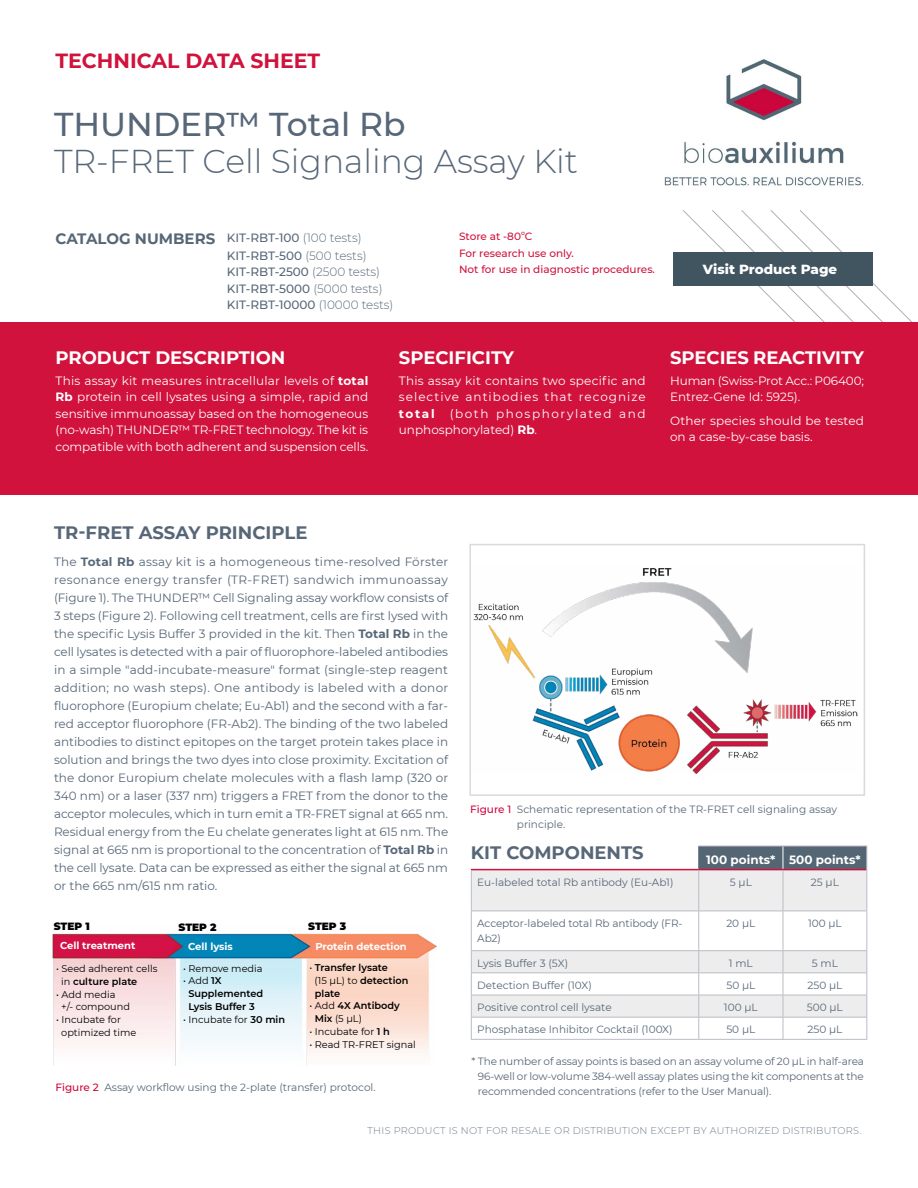
<style>
.page{position:relative;width:918px;height:1188px;background:#fff}
.page>*{position:absolute;margin:0;border:0;box-sizing:border-box;transform-origin:0 0}
.t1{font:300 33px "Montserrat";color:#576778}
.t2{font:500 33px "Montserrat";color:#576778}
.t3{font:700 20.55px "Montserrat";color:#d1123c}
.t4{font:700 18px "Montserrat";color:#fff}
.t5{font:700 18px "Montserrat";color:#576778}
.t6{font:700 15px "Montserrat";color:#576778}
.t7{font:800 13.5px "Montserrat";color:#fff}
.t8{font:12px/18px "Montserrat";letter-spacing:-.005em;color:#576778;text-align:justify}
.t9{font:12px/16.5px "Montserrat";color:#fff}
.t10{font:500 12px/16.5px "Montserrat";color:#576778}
.t11{font:12px/16.5px "Montserrat";letter-spacing:.075em;color:#fff}
.t12{font:12px/16.5px "Montserrat";letter-spacing:.13em;color:#fff}
.t13{font:700 12px "Montserrat";color:#fff}
.t14{font:10.5px/15px "Montserrat";color:#576778}
.t15{font:500 10.5px/16.5px "Montserrat";color:#d1123c}
.t16{font:900 10.5px "Montserrat";color:#000}
.t17{font:700 10.05px "Montserrat";color:#fff}
.t18{font:9.75px/12.8px "Montserrat";color:#000}
.t19{font:600 9.75px/12.8px "Montserrat";color:#000}
.t20{font:300 9.75px "Montserrat";letter-spacing:.03em;color:#6d7c8a}
.t21{font:500 6.15px "Montserrat";color:#d1123c}
.s1{font-weight:300}
.s2{font-weight:700}
.s3{font-weight:600}
.s4{font-weight:400}
.s5{font-weight:500;color:#d0043c}
</style>
<div class="page">
<svg style="left:683px;top:210px;width:235px;height:113px"></svg>
<img style="left:473px;top:568px;width:384px;height:205px">
<div style="left:469px;top:544px;width:396px;height:252px;border:2px solid #dadada"></div>
<img style="left:664px;top:59px;width:200px;height:127px">
<div style="left:0;top:323px;width:918px;height:172px;background:#d1123c"></div>
<svg style="left:472px;top:870px;width:394px;height:147px;fill:#ededed"></svg>
<hr style="left:471px;top:869px;width:228px;height:1px;background:#d1123c">
<hr style="left:698px;top:870px;width:1px;height:41px;background:#babbc4">
<hr style="left:783px;top:870px;width:1px;height:41px;background:#babbc4">
<hr style="left:698px;top:911px;width:1px;height:39px;background:#babbc4">
<hr style="left:783px;top:911px;width:1px;height:39px;background:#babbc4">
<svg style="left:698px;top:951px;width:1px;height:88px"></svg>
<svg style="left:783px;top:951px;width:1px;height:88px"></svg>
<hr style="left:471px;top:911px;width:228px;height:1px;background:#babbc4">
<hr style="left:699px;top:911px;width:84px;height:1px;background:#babbc4">
<hr style="left:783px;top:911px;width:84px;height:1px;background:#babbc4">
<hr style="left:471px;top:950px;width:228px;height:1px;background:#babbc4">
<hr style="left:699px;top:950px;width:84px;height:1px;background:#babbc4">
<hr style="left:783px;top:950px;width:84px;height:1px;background:#babbc4">
<hr style="left:471px;top:972px;width:228px;height:1px;background:#babbc4">
<hr style="left:471px;top:1017px;width:228px;height:1px;background:#babbc4">
<hr style="left:699px;top:972px;width:84px;height:1px;background:#babbc4">
<hr style="left:699px;top:1017px;width:84px;height:1px;background:#babbc4">
<hr style="left:783px;top:972px;width:84px;height:1px;background:#babbc4">
<hr style="left:783px;top:1017px;width:84px;height:1px;background:#babbc4">
<hr style="left:471px;top:995px;width:228px;height:1px;background:#babbc4">
<hr style="left:471px;top:1039px;width:228px;height:1px;background:#babbc4">
<hr style="left:699px;top:995px;width:84px;height:1px;background:#babbc4">
<hr style="left:699px;top:1039px;width:84px;height:1px;background:#babbc4">
<hr style="left:783px;top:995px;width:84px;height:1px;background:#babbc4">
<hr style="left:783px;top:1039px;width:84px;height:1px;background:#babbc4">
<hr style="left:471px;top:870px;width:1px;height:41px;background:#babbc4">
<hr style="left:866px;top:870px;width:1px;height:41px;background:#babbc4">
<hr style="left:471px;top:911px;width:1px;height:39px;background:#babbc4">
<hr style="left:866px;top:911px;width:1px;height:39px;background:#babbc4">
<svg style="left:471px;top:951px;width:1px;height:88px"></svg>
<svg style="left:866px;top:951px;width:1px;height:88px"></svg>
<svg style="left:698px;top:846px;width:169px;height:24px;background:#5d6573"></svg>
<img style="left:52px;top:933px;width:385px;height:132px">
<div style="left:673px;top:253px;width:200px;height:33px;background:#415560"></div>
<h2 class="t3" style="left:56px;top:46px;width:266px">TECHNICAL DATA SHEET</h2>
<h1 class="t2" style="left:54px;top:101px;width:353px">THUNDER™ Total Rb</h1>
<h1 class="t1" style="left:54px;top:139px;width:526px">TR-FRET Cell Signaling Assay Kit</h1>
<p class="t6" style="left:56px;top:228px;width:308px">CATALOG NUMBERS <sup>KIT-RBT-100</sup> <sup>(100</sup> <sup>tests)</sup></p>
<p class="t10" style="left:227px;top:247px;width:168px">KIT-RBT-500 <span class="s1">(500 tests)<br></span>KIT-RBT-2500 <span class="s1">(2500 tests)<br></span>KIT-RBT-5000 <span class="s1">(5000 tests)<br></span>KIT-RBT-10000 <span class="s1">(10000 tests)</span></p>
<p class="t21" style="left:521px;top:229px;width:5px">o</p>
<p class="t15" style="left:459px;top:244px;width:198px">For research use only.<br>Not for use in diagnostic procedures.</p>
<p class="t15" style="left:459px;top:228px;width:75px">Store at -80 C</p>
<h3 class="t4" style="left:56px;top:345px;width:231px">PRODUCT DESCRIPTION</h3>
<p class="t9" style="left:56px;top:372px;width:314px;text-align:justify">This assay kit measures intracellular levels of <span class="s2">total Rb</span> protein in cell lysates using a simple, rapid and sensitive immunoassay based on the homogeneous (no-wash) THUNDER™ TR-FRET technology. The kit is compatible with both adherent and suspension cells.</p>
<h3 class="t4" style="left:399px;top:345px;width:117px">SPECIFICITY</h3>
<p class="t11" style="left:399px;top:372px;width:248px">This assay kit contains two specific and selective antibodies that recognize</p>
<p class="t13" style="left:399px;top:405px;width:37px">total</p>
<p class="t12" style="left:399px;top:405px;width:248px;text-indent:51px">(both phosphorylated and unphosphorylated) <span class="s2">Rb</span>.</p>
<p class="t7" style="left:703px;top:259px;width:136px">Visit Product Page</p>
<h3 class="t4" style="left:670px;top:345px;width:195px">SPECIES REACTIVITY</h3>
<p class="t9" style="left:670px;top:372px;width:195px">Human (Swiss-Prot Acc.: P06400;<br>Entrez-Gene Id: 5925).</p>
<p class="t9" style="left:670px;top:412px;width:195px">Other species should be tested on a case-by-case basis.</p>
<h3 class="t5" style="left:54px;top:520px;width:255px">TR-FRET ASSAY PRINCIPLE</h3>
<p class="t8" style="left:54px;top:552px;width:396px">The <span class="s2">Total Rb</span> assay kit is a homogeneous time-resolved Förster resonance energy transfer (TR-FRET) sandwich immunoassay (Figure 1). The THUNDER™ Cell Signaling assay workflow consists of 3 steps (Figure 2). Following cell treatment, cells are first lysed with the specific Lysis Buffer 3 provided in the kit. Then <span class="s2">Total Rb</span> in the cell lysates is detected with a pair of fluorophore-labeled antibodies in a simple "add-incubate-measure" format (single-step reagent addition; no wash steps). One antibody is labeled with a donor fluorophore (Europium chelate; Eu-Ab1) and the second with a far&shy;red acceptor fluorophore (FR-Ab2). The binding of the two labeled antibodies to distinct epitopes on the target protein takes place in solution and brings the two dyes into close proximity. Excitation of the donor Europium chelate molecules with a flash lamp (320 or 340 nm) or a laser (337 nm) triggers a FRET from the donor to the acceptor molecules, which in turn emit a TR-FRET signal at 665 nm.<br>Residual energy from the Eu chelate generates light at 615 nm. The signal at 665 nm is proportional to the concentration of <span class="s2">Total Rb</span> in the cell lysate. Data can be expressed as either the signal at 665 nm or the 665 nm/615 nm ratio.</p>
<p class="t16" style="left:54px;top:919px;width:38px">STEP 1</p>
<p class="t17" style="left:60px;top:938px;width:77px">Cell treatment</p>
<p class="t18" style="left:61px;top:962px;width:98px;text-indent:-5px">• Seed adherent cells in <span class="s3">culture plate</span></p>
<p class="t18" style="left:61px;top:988px;width:70px;text-indent:-5px">• Add media<br>+/- compound</p>
<p class="t18" style="left:61px;top:1013px;width:77px;text-indent:-5px">• Incubate for optimized time</p>
<p class="t16" style="left:179px;top:919px;width:40px">STEP 2</p>
<p class="t16" style="left:308px;top:919px;width:40px">STEP 3</p>
<p class="t17" style="left:188px;top:939px;width:46px">Cell lysis</p>
<p class="t17" style="left:315px;top:939px;width:93px">Protein detection</p>
<p class="t18" style="left:183px;top:962px;width:81px">• Remove media</p>
<p class="t19" style="left:188px;top:974px;width:76px;text-indent:-5px"><span class="s4">• Add</span> 1X<br>Supplemented<br>Lysis Buffer 3</p>
<p class="t18" style="left:183px;top:1013px;width:104px">• Incubate for <span class="s3">30 min</span></p>
<p class="t19" style="left:315px;top:961px;width:95px;text-indent:-5px"><span class="s4">•</span> Transfer lysate<br><span class="s4">(15 µL) to</span> detection plate</p>
<p class="t19" style="left:315px;top:999px;width:86px;text-indent:-5px"><span class="s4">• Add</span> 4X Antibody<br>Mix <span class="s4">(5 µL)</span></p>
<p class="t18" style="left:309px;top:1025px;width:82px">• Incubate for <span class="s3">1 h</span></p>
<p class="t18" style="left:309px;top:1038px;width:108px">• Read TR-FRET signal</p>
<p class="t14" style="left:56px;top:1079px;width:322px"><span class="s5">Figure 2</span> Assay workflow using the 2-plate (transfer) protocol.</p>
<p class="t14" style="left:517px;top:801px;width:322px;text-indent:-47px"><span class="s5">Figure 1</span> Schematic representation of the TR-FRET cell signaling assay principle.</p>
<h3 class="t5" style="left:471px;top:840px;width:174px">KIT COMPONENTS</h3>
<p class="t13" style="left:706px;top:851px;width:156px">100 points* 500 points*</p>
<p class="t14" style="left:477px;top:874px;width:198px">Eu-labeled total Rb antibody (Eu-Ab1)</p>
<p class="t14" style="left:730px;top:874px;width:23px">5 µL</p>
<p class="t14" style="left:811px;top:874px;width:29px">25 µL</p>
<p class="t14" style="left:477px;top:915px;width:207px">Acceptor-labeled total Rb antibody (FR-<br>Ab2)</p>
<p class="t14" style="left:726px;top:915px;width:30px">20 µL</p>
<p class="t14" style="left:808px;top:915px;width:35px">100 µL</p>
<p class="t14" style="left:477px;top:955px;width:92px">Lysis Buffer 3 (5X)</p>
<p class="t14" style="left:729px;top:955px;width:25px">1 mL</p>
<p class="t14" style="left:812px;top:955px;width:28px">5 mL</p>
<p class="t14" style="left:477px;top:977px;width:116px">Detection Buffer (10X)</p>
<p class="t14" style="left:726px;top:977px;width:30px">50 µL</p>
<p class="t14" style="left:807px;top:977px;width:36px">250 µL</p>
<p class="t14" style="left:477px;top:1000px;width:136px">Positive control cell lysate</p>
<p class="t14" style="left:724px;top:1000px;width:35px">100 µL</p>
<p class="t14" style="left:807px;top:1000px;width:37px">500 µL</p>
<p class="t14" style="left:477px;top:1022px;width:197px">Phosphatase Inhibitor Cocktail (100X)</p>
<p class="t14" style="left:726px;top:1022px;width:30px">50 µL</p>
<p class="t14" style="left:807px;top:1022px;width:36px">250 µL</p>
<p class="t14" style="left:478px;top:1054px;width:388px;text-align:justify;text-indent:-7px">* The number of assay points is based on an assay volume of 20 μL in half-area 96-well or low-volume 384-well assay plates using the kit components at the recommended concentrations (refer to the User Manual).</p>
<p class="t20" style="left:367px;top:1123px;width:496px">THIS PRODUCT IS NOT FOR RESALE OR DISTRIBUTION EXCEPT BY AUTHORIZED DISTRIBUTORS.</p>
</div>
